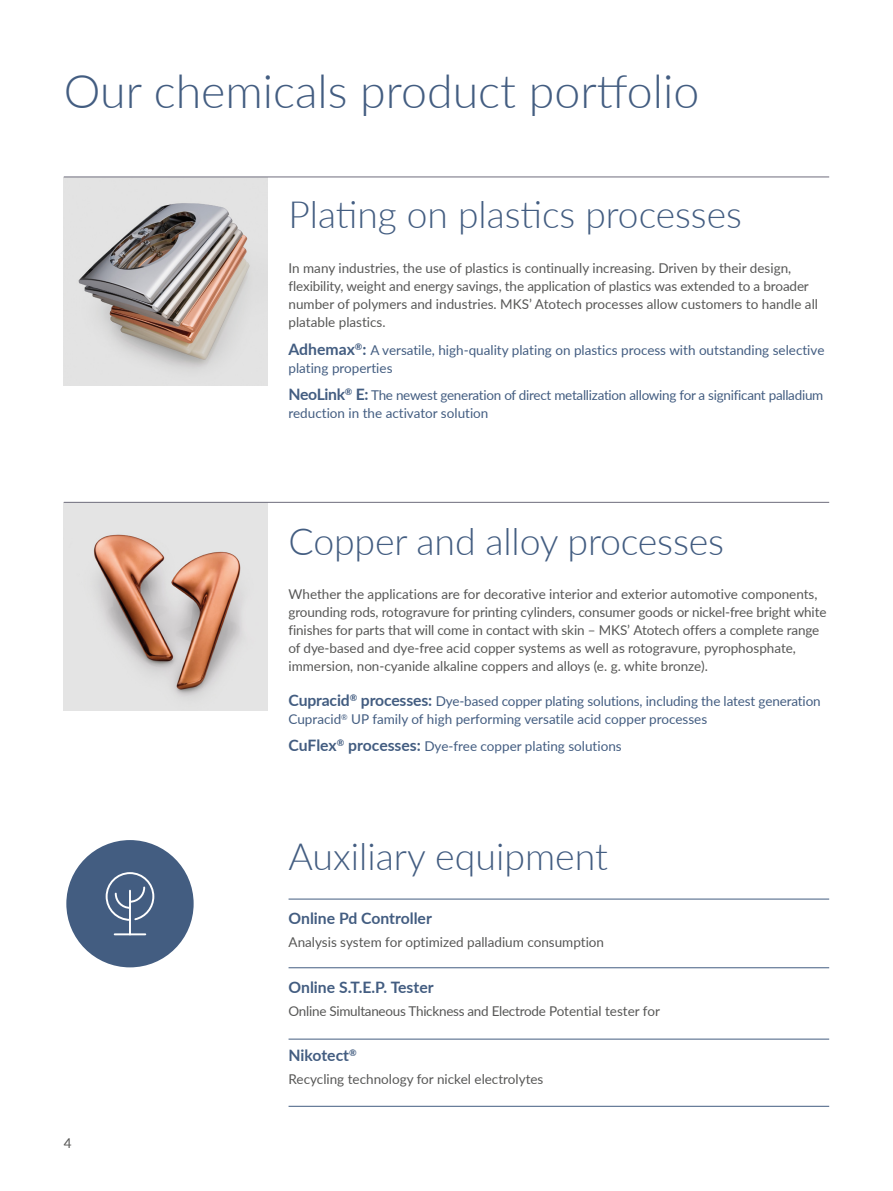
<style>
.page{position:relative;width:893px;height:1191px;background:#fff}
.page>*{position:absolute;margin:0;border:0;box-sizing:border-box;transform-origin:0 0}
.t1{font:300 46.5px "Lato";color:#435d81}
.t2{font:300 37.5px "Lato";color:#435d81}
.t3{font:700 15.75px "Lato";color:#435d81}
.t4{font:13.5px/18px "Lato";color:#575756}
.t5{font:13.5px/18px "Lato";color:#435d81}
.t6{font:13.5px/18px "Lato";letter-spacing:-.02em;color:#435d81}
.t7{font:13.5px "Lato";letter-spacing:-.02em;color:#575756}
.s1{font-weight:700;font-size:15.75px}
</style>
<div class="page">
<img style="left:64px;top:178px;width:203px;height:207px">
<img style="left:64px;top:503px;width:203px;height:207px">
<div style="left:66px;top:840px;width:128px;height:127px;background:#435d81;border-radius:50%"></div>
<svg style="left:105px;top:872px;width:50px;height:64px"></svg>
<hr style="left:289px;top:898px;width:540px;height:1px;background:#435d81">
<hr style="left:289px;top:967px;width:540px;height:1px;background:#435d81">
<hr style="left:64px;top:177px;width:765px;height:1px;background:#6e6d7c">
<hr style="left:289px;top:1038px;width:540px;height:1px;background:#435d81">
<hr style="left:289px;top:1106px;width:540px;height:1px;background:#435d81">
<hr style="left:64px;top:502px;width:765px;height:1px;background:#6e6d7c">
<h1 class="t1" style="left:64px;top:59px;width:637px">Our chemicals product portfolio</h1>
<h2 class="t2" style="left:289px;top:189px;width:455px">Plating on plastics processes</h2>
<p class="t4" style="left:289px;top:258px;width:531px">In many industries, the use of plastics is continually increasing. Driven by their design, flexibility, weight and energy savings, the application of plastics was extended to a broader number of polymers and industries. MKS’ Atotech processes allow customers to handle all platable plastics.</p>
<p class="t5" style="left:289px;top:341px;width:537px"><span class="s1">Adhemax</span><sup>®</sup><span class="s1">:</span> A versatile, high-quality plating on plastics process with outstanding selective plating properties</p>
<p class="t6" style="left:289px;top:386px;width:536px"><span class="s1">NeoLink</span><sup>®</sup> <span class="s1">E:</span> The newest generation of direct metallization allowing for a significant palladium reduction in the activator solution</p>
<h2 class="t2" style="left:289px;top:515px;width:437px">Copper and alloy processes</h2>
<p class="t4" style="left:289px;top:585px;width:539px">Whether the applications are for decorative interior and exterior automotive components, grounding rods, rotogravure for printing cylinders, consumer goods or nickel-free bright white finishes for parts that will come in contact with skin – MKS’ Atotech offers a complete range of dye-based and dye-free acid copper systems as well as rotogravure, pyrophosphate, immersion, non-cyanide alkaline coppers and alloys (e. g. white bronze).</p>
<p class="t5" style="left:289px;top:692px;width:534px"><span class="s1">Cupracid</span><sup>®</sup> <span class="s1">processes:</span> Dye-based copper plating solutions, including the latest generation<br>Cupracid<sup>®</sup> UP family of high performing versatile acid copper processes</p>
<p class="t5" style="left:289px;top:737px;width:335px"><span class="s1">CuFlex</span><sup>®</sup> <span class="s1">processes:</span> Dye-free copper plating solutions</p>
<h2 class="t2" style="left:289px;top:830px;width:321px">Auxiliary equipment</h2>
<p class="t3" style="left:289px;top:907px;width:145px">Online Pd Controller</p>
<p class="t4" style="left:289px;top:932px;width:317px">Analysis system for optimized palladium consumption</p>
<p class="t3" style="left:289px;top:975px;width:147px">Online S.T.E.P. Tester</p>
<p class="t7" style="left:289px;top:1001px;width:373px">Online Simultaneous Thickness and Electrode Potential tester for</p>
<p class="t4" style="left:64px;top:1134px;width:9px">4</p>
<p class="t3" style="left:289px;top:1043px;width:70px">Nikotect<sup>®</sup></p>
<p class="t4" style="left:289px;top:1069px;width:256px">Recycling technology for nickel electrolytes</p>
</div>
